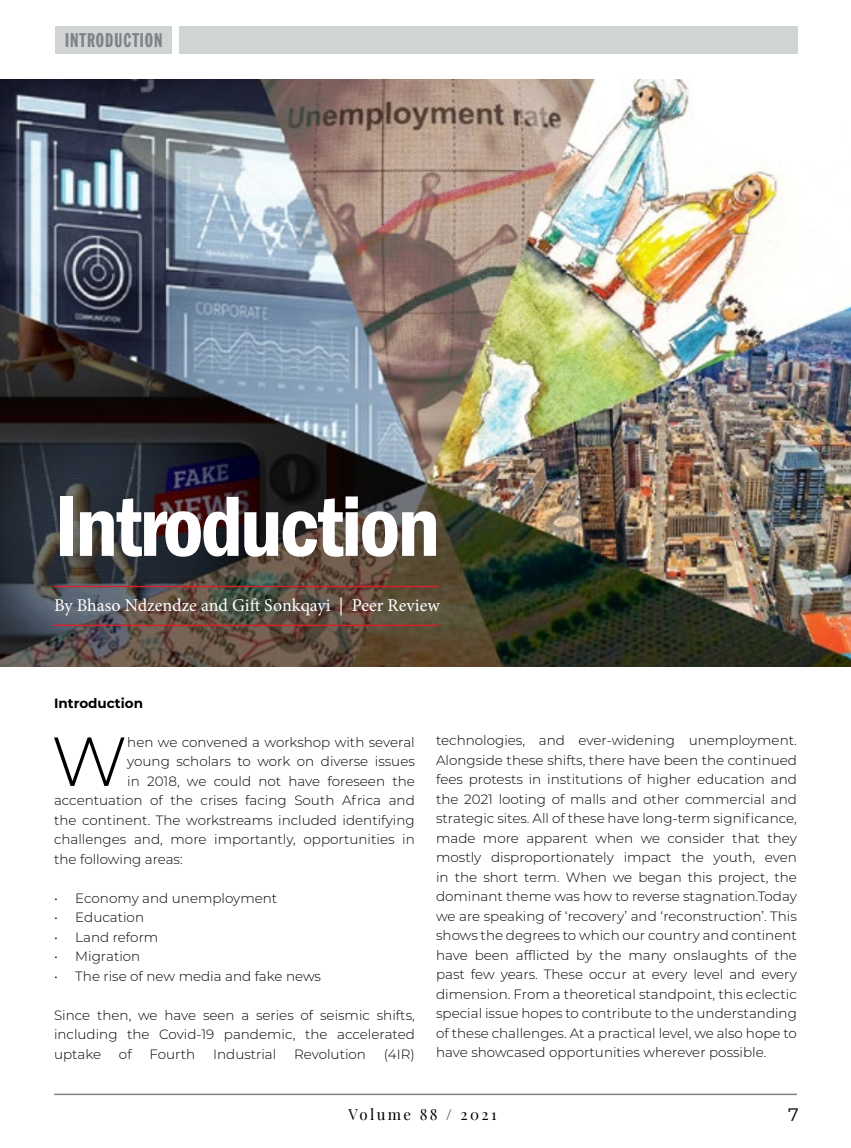
<style>
.page{position:relative;width:851px;height:1148px;background:#fff}
.page>*{position:absolute;margin:0;border:0;box-sizing:border-box;transform-origin:0 0}
.t1{font:88.5px "Franklin Gothic LT Pro Cn Dm";letter-spacing:-.03em;color:#fff}
.t2{font:300 69.15px "Montserrat";color:#000}
.t3{font:19.5px "Franklin Gothic Std Extra Cond";letter-spacing:.05em;color:#808285}
.t4{font:18px "Minion Pro";color:#fff}
.t5{font:18px "Montserrat";color:#000}
.t6{font:15px "Playfair Display";letter-spacing:.16em;color:#000}
.t7{font:300 13.5px/19.5px "Montserrat";color:#000;text-align:justify}
.t8{font:700 13.5px "Montserrat";color:#000}
</style>
<div class="page">
<img style="left:0;top:79px;width:850px;height:587px">
<hr style="left:54px;top:1093px;width:742px;height:2px;background:#808285">
<hr style="left:54px;top:624px;width:385px;height:2px;background:#d12429">
<hr style="left:54px;top:586px;width:385px;height:1px;background:#d12429">
<div style="left:55px;top:26px;width:117px;height:28px;background:#d1d4d4"></div>
<div style="left:179px;top:26px;width:618px;height:28px;background:#d1d4d4"></div>
<h3 class="t3" style="left:65px;top:30px;width:99px">INTRODUCTION</h3>
<h1 class="t1" style="left:54px;top:476px;width:387px">Introduction</h1>
<h3 class="t4" style="left:54px;top:593px;width:387px">By Bhaso Ndzendze and Gift Sonkqayi | Peer Review</h3>
<p class="t8" style="left:54px;top:693px;width:90px">Introduction</p>
<h2 class="t2" style="left:51px;top:714px;width:77px">W</h2>
<p class="t7" style="left:127px;top:732px;width:289px">hen we convened a workshop with several</p>
<p class="t7" style="left:127px;top:751px;width:289px">young scholars to work on diverse issues</p>
<p class="t7" style="left:127px;top:771px;width:289px">in 2018, we could not have foreseen the</p>
<p class="t7" style="left:54px;top:790px;width:362px">accentuation of the crises facing South Africa and</p>
<p class="t7" style="left:54px;top:810px;width:362px">the continent. The workstreams included identifying</p>
<p class="t7" style="left:54px;top:829px;width:362px">challenges and, more importantly, opportunities in</p>
<p class="t7" style="left:54px;top:849px;width:130px">the following areas:</p>
<p class="t7" style="left:54px;top:888px;width:225px">• Economy and unemployment</p>
<p class="t7" style="left:54px;top:907px;width:92px">• Education</p>
<p class="t7" style="left:54px;top:927px;width:106px">• Land reform</p>
<p class="t7" style="left:54px;top:946px;width:88px">• Migration</p>
<p class="t7" style="left:54px;top:966px;width:268px">• The rise of new media and fake news</p>
<p class="t7" style="left:54px;top:1005px;width:362px">Since then, we have seen a series of seismic shifts, including the Covid-19 pandemic, the accelerated uptake</p>
<p class="t7" style="left:119px;top:1044px;width:14px">of</p>
<p class="t7" style="left:150px;top:1044px;width:47px">Fourth</p>
<p class="t7" style="left:213px;top:1044px;width:65px">Industrial</p>
<p class="t7" style="left:294px;top:1044px;width:73px">Revolution</p>
<p class="t7" style="left:384px;top:1044px;width:32px">(4IR)</p>
<p class="t7" style="left:436px;top:730px;width:362px">technologies, and ever-widening unemployment.<br>Alongside these shifts, there have been the continued fees protests in institutions of higher education and the 2021 looting of malls and other commercial and strategic sites. All of these have long-term significance, made more apparent when we consider that they mostly disproportionately impact the youth, even in the short term. When we began this project, the dominant theme was how to reverse stagnation.Today we are speaking of ‘recovery’ and ‘reconstruction’. This shows the degrees to which our country and continent have been afflicted by the many onslaughts of the past few years. These occur at every level and every dimension. From a theoretical standpoint, this eclectic special issue hopes to contribute to the understanding of these challenges. At a practical level, we also hope to have showcased opportunities wherever possible.</p>
<p class="t6" style="left:348px;top:1102px;width:149px">Volume 88 / 2021</p>
<h3 class="t5" style="left:788px;top:1102px;width:12px">7</h3>
</div>
